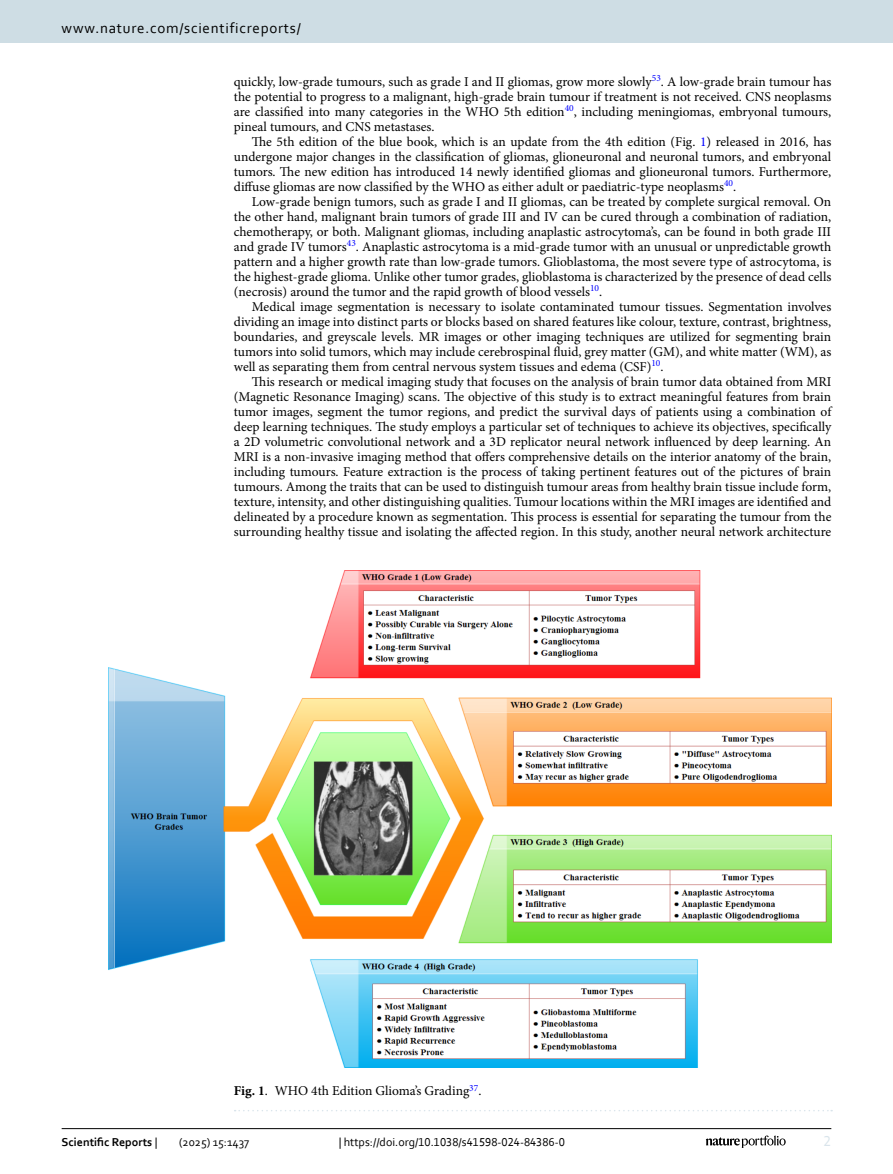
<style>
.page{position:relative;width:893px;height:1174px;background:#fff}
.page>*{position:absolute;margin:0;border:0;box-sizing:border-box;transform-origin:0 0}
.t1{font:15px "Corbel";letter-spacing:.05em;color:#000}
.t2{font:15px "Corbel";color:#d9e4eb}
.Body_Text_Indent{font:13.5px/15px "Minion Pro";letter-spacing:-.005em;color:#000;text-align:justify}
.Figure_Caption{font:13.5px "Minion Pro";color:#000}
.t3{font:12px "Corbel";color:#000}
.t4{font:700 12px "Corbel";color:#000}
.s1{color:#00f}
.s2{font-weight:700}
.s3{font-weight:400}
</style>
<div class="page">
<img style="left:108px;top:571px;width:723px;height:496px">
<svg style="left:235px;top:1110px;width:597px;height:1px"></svg>
<hr style="left:62px;top:1128px;width:769px;height:1px;background:#000">
<svg style="left:706px;top:1135px;width:80px;height:12px"></svg>
<div style="left:0;top:0;width:893px;height:43px;background:#cedde4"></div>
<p class="t1" style="left:62px;top:18px;width:241px">www.nature.com/scientificreports/</p>
<p class="Body_Text_Indent" style="left:234px;top:74px;width:599px">quickly, low-grade tumours, such as grade I and II gliomas, grow more slowly<sup>53</sup>. A low-grade brain tumour has the potential to progress to a malignant, high-grade brain tumour if treatment is not received. CNS neoplasms are classified into many categories in the WHO 5th edition<sup>40</sup>, including meningiomas, embryonal tumours, pineal tumours, and CNS metastases.</p>
<p class="Body_Text_Indent" style="left:234px;top:134px;width:599px;text-indent:18px">The 5th edition of the blue book, which is an update from the 4th edition (Fig. <span class="s1">1</span>) released in 2016, has undergone major changes in the classification of gliomas, glioneuronal and neuronal tumors, and embryonal tumors. The new edition has introduced 14 newly identified gliomas and glioneuronal tumors. Furthermore, diffuse gliomas are now classified by the WHO as either adult or paediatric-type neoplasms<sup>40</sup>.</p>
<p class="Body_Text_Indent" style="left:234px;top:194px;width:599px;text-indent:18px">Low-grade benign tumors, such as grade I and II gliomas, can be treated by complete surgical removal. On the other hand, malignant brain tumors of grade III and IV can be cured through a combination of radiation, chemotherapy, or both. Malignant gliomas, including anaplastic astrocytoma’s, can be found in both grade III and grade IV tumors<sup>43</sup>. Anaplastic astrocytoma is a mid-grade tumor with an unusual or unpredictable growth pattern and a higher growth rate than low-grade tumors. Glioblastoma, the most severe type of astrocytoma, is the highest-grade glioma. Unlike other tumor grades, glioblastoma is characterized by the presence of dead cells (necrosis) around the tumor and the rapid growth of blood vessels<sup>10</sup>.</p>
<p class="Body_Text_Indent" style="left:234px;top:299px;width:599px;text-indent:18px">Medical image segmentation is necessary to isolate contaminated tumour tissues. Segmentation involves dividing an image into distinct parts or blocks based on shared features like colour, texture, contrast, brightness, boundaries, and greyscale levels. MR images or other imaging techniques are utilized for segmenting brain tumors into solid tumors, which may include cerebrospinal fluid, grey matter (GM), and white matter (WM), as well as separating them from central nervous system tissues and edema (CSF)<sup>10</sup>.</p>
<p class="Body_Text_Indent" style="left:234px;top:374px;width:599px;text-indent:18px">This research or medical imaging study that focuses on the analysis of brain tumor data obtained from MRI (Magnetic Resonance Imaging) scans. The objective of this study is to extract meaningful features from brain tumor images, segment the tumor regions, and predict the survival days of patients using a combination of deep learning techniques. The study employs a particular set of techniques to achieve its objectives, specifically a 2D volumetric convolutional network and a 3D replicator neural network influenced by deep learning. An MRI is a non-invasive imaging method that offers comprehensive details on the interior anatomy of the brain, including tumours. Feature extraction is the process of taking pertinent features out of the pictures of brain tumours. Among the traits that can be used to distinguish tumour areas from healthy brain tissue include form, texture, intensity, and other distinguishing qualities. Tumour locations within the MRI images are identified and delineated by a procedure known as segmentation. This process is essential for separating the tumour from the surrounding healthy tissue and isolating the affected region. In this study, another neural network architecture</p>
<p class="Figure_Caption" style="left:234px;top:1082px;width:249px"><span class="s2">Fig. 1</span>. WHO 4th Edition Glioma’s Grading<sup>37</sup>.</p>
<p class="t4" style="left:62px;top:1134px;width:97px">Scientific Reports <span class="s3">|</span></p>
<p class="t3" style="left:179px;top:1134px;width:72px">(2025) 15:1437</p>
<p class="t3" style="left:339px;top:1134px;width:228px">| https://doi.org/10.1038/s41598-024-84386-0</p>
<p class="t2" style="left:824px;top:1132px;width:9px">2</p>
</div>
